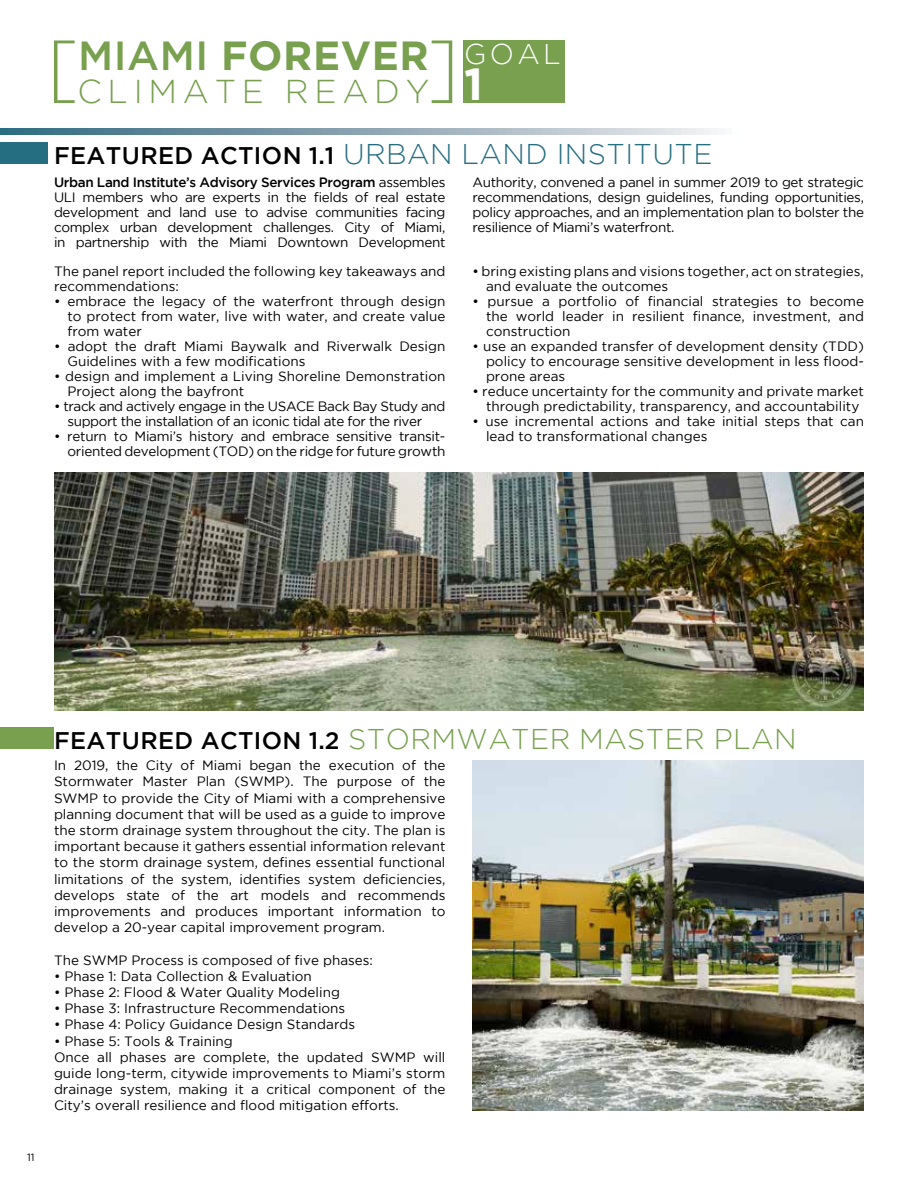
<style>
.page{position:relative;width:918px;height:1188px;background:#fff}
.page>*{position:absolute;margin:0;border:0;box-sizing:border-box;transform-origin:0 0}
.t1{font:700 45px "Gotham";color:#fff}
.t2{font:700 40.5px "Gotham";letter-spacing:.015em;color:#78a04e}
.t3{font:300 33px "Gotham";letter-spacing:.175em;color:#78a04e}
.t4{font:300 28.5px "Gotham";letter-spacing:.015em;color:#78a04e}
.t5{font:300 28.5px "Gotham";letter-spacing:.015em;color:#256d81}
.t6{font:300 28.5px "Gotham";color:#fff}
.t7{font:13.5px/15px "Gotham";color:#000}
.t8{font:13.5px/15px "Gotham";letter-spacing:-.03em;color:#000}
.t9{font:13.5px/15px "Gotham";letter-spacing:-.02em;color:#000;text-align:right}
.t10{font:10.5px "Gotham";color:#000}
.s1{font-weight:500}
.s2{font-weight:500;font-size:24px;color:#000}
</style>
<div class="page">
<div style="left:0;top:142px;width:47px;height:22px;background:#256d81"></div>
<div style="left:0;top:727px;width:54px;height:22px;background:#78a04e"></div>
<hr style="left:917px;top:142px;width:1px;height:67px;background:#78a04e">
<svg style="left:0;top:128px;width:718px;height:7px;background:#8da7b4"></svg>
<div style="left:463px;top:40px;width:101px;height:63px;background:#78a04e"></div>
<svg style="left:54px;top:40px;width:21px;height:63px"></svg>
<svg style="left:432px;top:40px;width:20px;height:63px"></svg>
<img style="left:54px;top:472px;width:810px;height:239px">
<img style="left:472px;top:760px;width:392px;height:350px">
<h2 class="t2" style="left:78px;top:32px;width:352px"><span class="s1">MIAMI</span> FOREVER</h2>
<h3 class="t3" style="left:77px;top:73px;width:353px">CLIMATE READY</h3>
<h3 class="t6" style="left:464px;top:39px;width:98px">GOAL</h3>
<h1 class="t1" style="left:464px;top:58px;width:20px">1</h1>
<h3 class="t5" style="left:54px;top:138px;width:660px"><span class="s2">FEATURED ACTION 1.1</span> URBAN LAND INSTITUTE</h3>
<p class="t7" style="left:54px;top:174px;width:393px;text-align:justify"><span class="s1">Urban Land Institute’s Advisory Services Program</span> assembles ULI members who are experts in the fields of real estate development and land use to advise communities facing complex urban development challenges. City of Miami, in partnership with the Miami Downtown Development</p>
<p class="t7" style="left:472px;top:174px;width:393px;text-align:justify">Authority, convened a panel in summer 2019 to get strategic recommendations, design guidelines, funding opportunities, policy approaches, and an implementation plan to bolster the resilience of Miami’s waterfront.</p>
<p class="t7" style="left:54px;top:264px;width:393px">The panel report included the following key takeaways and recommendations:</p>
<p class="t7" style="left:68px;top:294px;width:380px;text-align:justify;text-indent:-14px">• embrace the legacy of the waterfront through design to protect from water, live with water, and create value from water</p>
<p class="t7" style="left:68px;top:339px;width:379px;text-indent:-14px">• adopt the draft Miami Baywalk and Riverwalk Design<br>Guidelines with a few modifications</p>
<p class="t7" style="left:68px;top:369px;width:379px;text-indent:-14px">• design and implement a Living Shoreline Demonstration<br>Project along the bayfront</p>
<p class="t8" style="left:68px;top:399px;width:380px;text-indent:-14px">• track and actively engage in the USACE Back Bay Study and support the installation of an iconic tidal ate for the river</p>
<p class="t9" style="left:54px;top:429px;width:393px">• return to Miami’s history and embrace sensitive transit&shy;oriented development (TOD) on the ridge for future growth</p>
<p class="t7" style="left:486px;top:264px;width:379px;text-indent:-14px">• bring existing plans and visions together, act on strategies, and evaluate the outcomes</p>
<p class="t7" style="left:486px;top:294px;width:380px;text-align:justify;text-indent:-14px">• pursue a portfolio of financial strategies to become the world leader in resilient finance, investment, and construction</p>
<p class="t7" style="left:486px;top:339px;width:380px;text-align:justify;text-indent:-14px">• use an expanded transfer of development density (TDD) policy to encourage sensitive development in less flood&shy;prone areas</p>
<p class="t7" style="left:486px;top:384px;width:380px;text-indent:-14px">• reduce uncertainty for the community and private market through predictability, transparency, and accountability</p>
<p class="t7" style="left:486px;top:414px;width:380px;text-indent:-14px">• use incremental actions and take initial steps that can lead to transformational changes</p>
<p class="t10" style="left:27px;top:1151px;width:9px">11</p>
<h3 class="t4" style="left:54px;top:723px;width:744px"><span class="s2">FEATURED ACTION 1.2</span> STORMWATER MASTER PLAN</h3>
<p class="t7" style="left:54px;top:757px;width:393px;line-height:16.2px;text-align:justify">In 2019, the City of Miami began the execution of the Stormwater Master Plan (SWMP). The purpose of the SWMP to provide the City of Miami with a comprehensive planning document that will be used as a guide to improve the storm drainage system throughout the city. The plan is important because it gathers essential information relevant to the storm drainage system, defines essential functional limitations of the system, identifies system deficiencies, develops state of the art models and recommends improvements and produces important information to develop a 20-year capital improvement program.</p>
<p class="t7" style="left:54px;top:952px;width:321px">The SWMP Process is composed of five phases:</p>
<p class="t7" style="left:54px;top:968px;width:259px">• Phase 1: Data Collection &amp; Evaluation</p>
<p class="t7" style="left:54px;top:985px;width:287px">• Phase 2: Flood &amp; Water Quality Modeling</p>
<p class="t7" style="left:54px;top:1001px;width:293px">• Phase 3: Infrastructure Recommendations</p>
<p class="t7" style="left:54px;top:1017px;width:303px">• Phase 4: Policy Guidance Design Standards</p>
<p class="t7" style="left:54px;top:1033px;width:393px;line-height:16.2px">• Phase 5: Tools &amp; Training<br>Once all phases are complete, the updated SWMP will guide long-term, citywide improvements to Miami’s storm drainage system, making it a critical component of the City’s overall resilience and flood mitigation efforts.</p>
</div>
